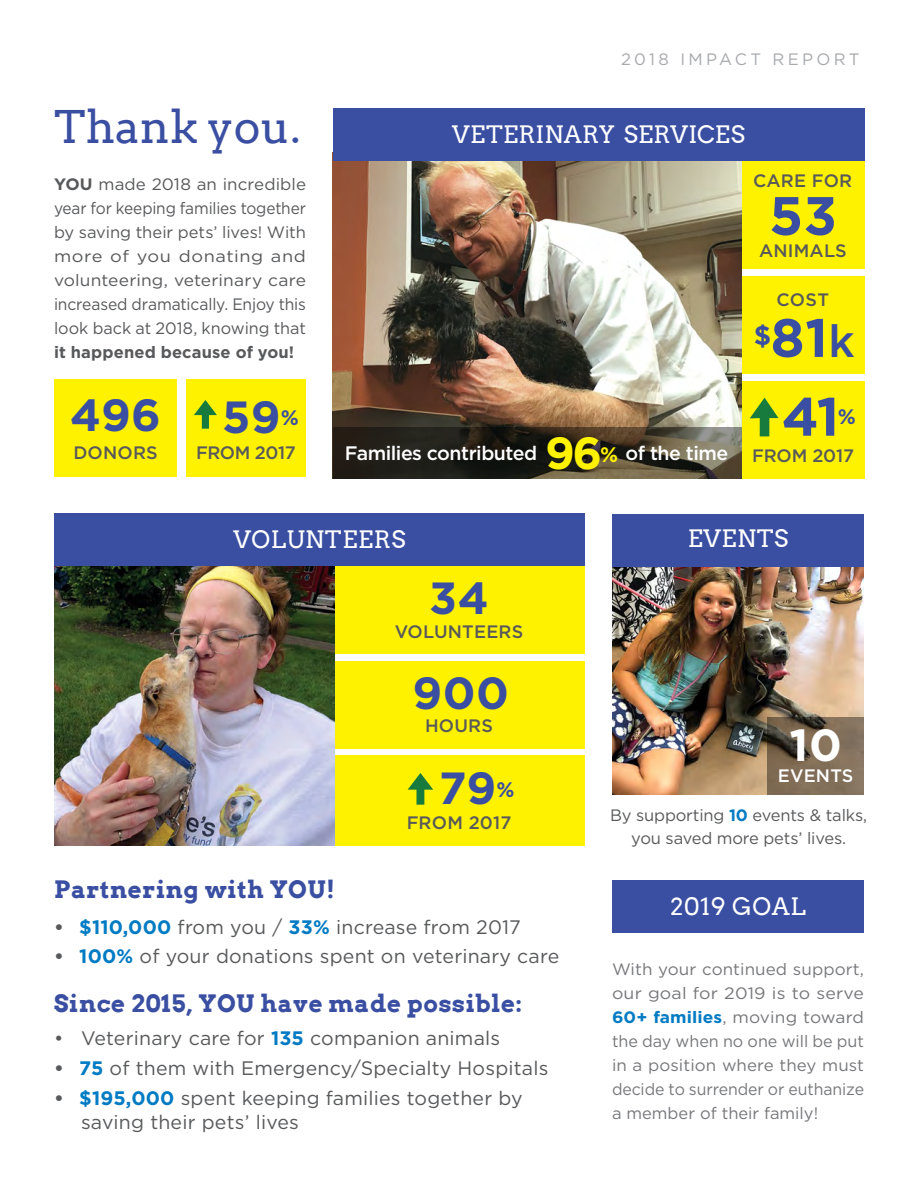
<style>
.page{position:relative;width:918px;height:1188px;background:#fff}
.page>*{position:absolute;margin:0;border:0;box-sizing:border-box;transform-origin:0 0}
.t1{font:700 54px "Gotham";color:#3a4fa2}
.t2{font:700 45px "Gotham";letter-spacing:.01em;color:#3a4fa2}
.t3{font:45px "Arvo";color:#3a4fa2}
.t4{font:700 45px "Gotham";color:#fff}
.t5{font:700 24px "Arvo";letter-spacing:.025em;color:#3a4fa2}
.t6{font:24px "Arvo";letter-spacing:.025em;color:#fff}
.t7{font:700 21px "Gotham";color:#3a4fa2}
.t8{font:19.5px/24px "Gotham";letter-spacing:.01em;color:#58595b}
.t9{font:500 19.5px "Gotham";letter-spacing:-.025em;color:#fff}
.t10{font:500 18px "Gotham";letter-spacing:.01em;color:#58595b}
.t11{font:500 18px "Gotham";letter-spacing:-.025em;color:#58595b}
.t12{font:500 18px "Gotham";letter-spacing:-.01em;color:#58595b}
.t13{font:500 18px "Gotham";letter-spacing:.01em;color:#fff}
.t14{font:16.5px/24px "Gotham";letter-spacing:-.01em;color:#58595b;text-align:justify}
.t15{font:16.5px/24px "Gotham";letter-spacing:-.005em;color:#77787b;text-align:justify}
.t16{font:700 16.5px "Gotham";letter-spacing:.01em;color:#58595b}
.t17{font:16.5px "Gotham";letter-spacing:.2em;color:#a7a9ac}
.s1{font-weight:700}
.s2{font-weight:500;font-size:45px}
.s3{font-weight:700;font-size:45px;color:#fff200}
.s4{font-weight:700;font-size:21px;color:#fff200}
.s5{font-weight:700;color:#007bc3}
</style>
<div class="page">
<img style="left:612px;top:566px;width:252px;height:229px">
<div style="left:333px;top:563px;width:252px;height:90px;background:#fff200"></div>
<div style="left:333px;top:661px;width:252px;height:87px;background:#fff200"></div>
<div style="left:332px;top:755px;width:253px;height:91px;background:#fff200"></div>
<div style="left:740px;top:381px;width:124px;height:98px;background:#fff200"></div>
<div style="left:740px;top:276px;width:124px;height:98px;background:#fff200"></div>
<div style="left:54px;top:379px;width:122px;height:98px;background:#fff200"></div>
<svg style="left:767px;top:717px;width:97px;height:78px;background:#766550"></svg>
<div style="left:187px;top:379px;width:119px;height:98px;background:#fff200"></div>
<svg style="left:194px;top:400px;width:23px;height:29px"></svg>
<div style="left:740px;top:161px;width:125px;height:108px;background:#fff200"></div>
<svg style="left:750px;top:398px;width:28px;height:38px"></svg>
<div style="left:612px;top:514px;width:252px;height:52px;background:#3a4fa2"></div>
<div style="left:612px;top:880px;width:252px;height:53px;background:#3a4fa2"></div>
<svg style="left:408px;top:773px;width:25px;height:32px"></svg>
<img style="left:54px;top:566px;width:281px;height:280px">
<img style="left:333px;top:161px;width:409px;height:266px">
<div style="left:333px;top:108px;width:532px;height:53px;background:#3a4fa2"></div>
<svg style="left:333px;top:427px;width:409px;height:52px;background:#373227"></svg>
<div style="left:54px;top:513px;width:531px;height:53px;background:#3a4fa2"></div>
<h2 class="t3" style="left:54px;top:100px;width:248px">Thank you.</h2>
<p class="t14" style="left:54px;top:172px;width:254px"><span class="s1">YOU</span> made 2018 an incredible year for keeping families together by saving their pets’ lives! With more of you donating and volunteering, veterinary care increased dramatically. Enjoy this look back at 2018, knowing that</p>
<p class="t16" style="left:54px;top:341px;width:242px">it happened because of you!</p>
<h2 class="t2" style="left:70px;top:386px;width:93px">496</h2>
<p class="t10" style="left:73px;top:441px;width:86px">DONORS</p>
<h2 class="t2" style="left:222px;top:387px;width:78px">59<sup>%</sup></h2>
<p class="t11" style="left:196px;top:441px;width:101px">FROM 2017</p>
<p class="t17" style="left:621px;top:48px;width:240px">2018 IMPACT REPORT</p>
<h3 class="t6" style="left:452px;top:120px;width:294px">VETERINARY SERVICES</h3>
<p class="t10" style="left:753px;top:169px;width:101px">CARE FOR</p>
<h1 class="t1" style="left:769px;top:180px;width:69px">53</h1>
<p class="t10" style="left:759px;top:238px;width:89px">ANIMALS</p>
<p class="t10" style="left:776px;top:288px;width:54px">COST</p>
<h1 class="t1" style="left:754px;top:302px;width:102px"><sup>$</sup>81<span class="s2">k</span></h1>
<p class="t9" style="left:345px;top:440px;width:385px">Families contributed <span class="s3">96</span><span class="s4">%</span> of the time</p>
<h1 class="t1" style="left:782px;top:381px;width:59px">41</h1>
<p class="t7" style="left:838px;top:402px;width:20px">%</p>
<p class="t12" style="left:752px;top:443px;width:103px">FROM 2017</p>
<h3 class="t6" style="left:233px;top:525px;width:174px">VOLUNTEERS</h3>
<h2 class="t2" style="left:429px;top:568px;width:61px">34</h2>
<p class="t10" style="left:395px;top:620px;width:130px">VOLUNTEERS</p>
<h2 class="t2" style="left:412px;top:663px;width:98px">900</h2>
<p class="t10" style="left:425px;top:714px;width:69px">HOURS</p>
<h2 class="t2" style="left:439px;top:759px;width:77px">79<sup>%</sup></h2>
<h3 class="t5" style="left:54px;top:874px;width:282px">Partnering with YOU!</h3>
<p class="t10" style="left:407px;top:810px;width:106px">FROM 2017</p>
<p class="t8" style="left:54px;top:914px;width:468px"><span class="s1">•</span> <span class="s5">$110,000</span> from you / <span class="s5">33%</span> increase from 2017</p>
<p class="t8" style="left:54px;top:944px;width:507px"><span class="s1">•</span> <span class="s5">100%</span> of your donations spent on veterinary care</p>
<h3 class="t5" style="left:54px;top:989px;width:470px">Since 2015, YOU have made possible:</h3>
<p class="t8" style="left:54px;top:1026px;width:448px">• Veterinary care for <span class="s5">135</span> companion animals</p>
<p class="t8" style="left:54px;top:1056px;width:496px"><span class="s1">•</span> <span class="s5">75</span> of them with Emergency/Specialty Hospitals</p>
<p class="t8" style="left:81px;top:1085px;width:443px;text-indent:-27px"><span class="s1">•</span> <span class="s5">$195,000</span> spent keeping families together by saving their pets’ lives</p>
<h3 class="t6" style="left:688px;top:524px;width:102px">EVENTS</h3>
<h2 class="t4" style="left:790px;top:715px;width:54px">10</h2>
<p class="t13" style="left:778px;top:764px;width:77px">EVENTS</p>
<p class="t14" style="left:610px;top:804px;width:258px;line-height:22.5px;text-align:center">By supporting <span class="s5">10</span> events &amp; talks, you saved more pets’ lives.</p>
<h3 class="t6" style="left:671px;top:892px;width:137px">2019 GOAL</h3>
<p class="t15" style="left:612px;top:957px;width:254px">With your continued support, our goal for 2019 is to serve <span class="s5">60+ families</span>, moving toward the day when no one will be put in a position where they must decide to surrender or euthanize a member of their family!</p>
</div>
